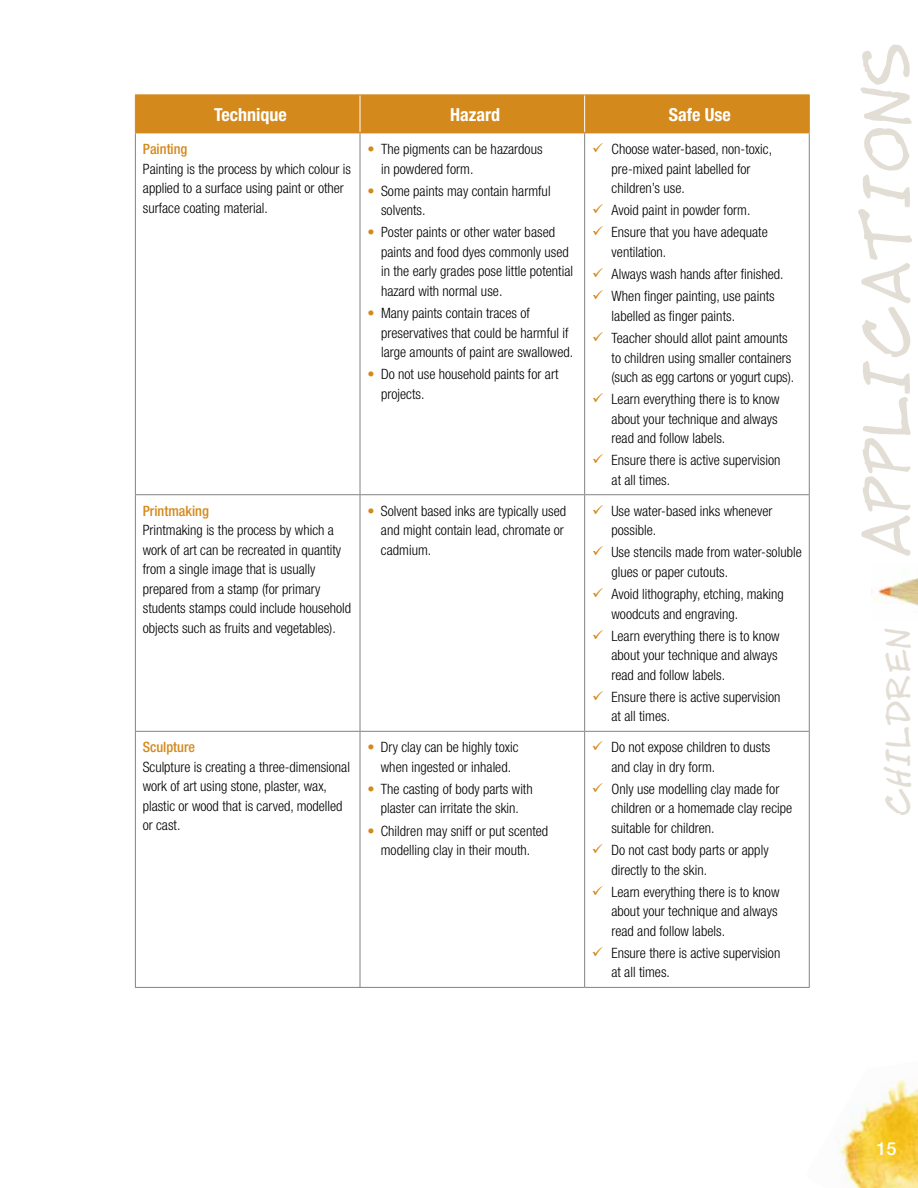
<style>
.page{position:relative;width:918px;height:1188px;background:#fff}
.page>*{position:absolute;margin:0;border:0;box-sizing:border-box;transform-origin:0 0}
.t1{font:72px "Henry Hand";letter-spacing:-.005em;color:#e3ded5}
.t2{font:700 condensed 18px "Helvetica Neue";color:#fff}
.t3{font:500 18px "Helvetica Neue";color:#fff}
.t4{font:300 condensed 14.25px/19.5px "Helvetica Neue";color:#000}
.t5{font:500 condensed 14.25px "Helvetica Neue";color:#d4891c}
.s1{color:#d4891c}
.s2{font-size:37.5px}
</style>
<div class="page">
<img style="left:839px;top:1079px;width:79px;height:109px">
<div style="left:136px;top:95px;width:673px;height:37px;background:#d4891c"></div>
<hr style="left:135px;top:133px;width:1px;height:361px;background:#808285">
<hr style="left:360px;top:133px;width:1px;height:361px;background:#808285">
<hr style="left:584px;top:133px;width:1px;height:361px;background:#808285">
<hr style="left:809px;top:133px;width:1px;height:361px;background:#808285">
<hr style="left:135px;top:494px;width:225px;height:1px;background:#808285">
<hr style="left:135px;top:495px;width:1px;height:236px;background:#808285">
<hr style="left:360px;top:494px;width:225px;height:1px;background:#808285">
<hr style="left:360px;top:495px;width:1px;height:236px;background:#808285">
<hr style="left:585px;top:494px;width:225px;height:1px;background:#808285">
<hr style="left:584px;top:495px;width:1px;height:236px;background:#808285">
<hr style="left:809px;top:495px;width:1px;height:236px;background:#808285">
<hr style="left:135px;top:731px;width:225px;height:1px;background:#808285">
<hr style="left:135px;top:732px;width:1px;height:255px;background:#808285">
<hr style="left:360px;top:731px;width:225px;height:1px;background:#808285">
<hr style="left:360px;top:732px;width:1px;height:255px;background:#808285">
<hr style="left:585px;top:731px;width:225px;height:1px;background:#808285">
<hr style="left:584px;top:732px;width:1px;height:255px;background:#808285">
<hr style="left:809px;top:732px;width:1px;height:255px;background:#808285">
<hr style="left:135px;top:987px;width:225px;height:1px;background:#808285">
<hr style="left:360px;top:987px;width:225px;height:1px;background:#808285">
<hr style="left:585px;top:987px;width:225px;height:1px;background:#808285">
<hr style="left:360px;top:95px;width:1px;height:37px;background:#fff">
<hr style="left:584px;top:95px;width:1px;height:37px;background:#fff">
<hr style="left:135px;top:94px;width:225px;height:1px;background:#d4891c">
<hr style="left:135px;top:95px;width:1px;height:37px;background:#d4891c">
<hr style="left:360px;top:94px;width:225px;height:1px;background:#d4891c">
<hr style="left:585px;top:94px;width:225px;height:1px;background:#d4891c">
<hr style="left:809px;top:95px;width:1px;height:37px;background:#d4891c">
<hr style="left:135px;top:132px;width:225px;height:1px;background:#d4891c">
<hr style="left:360px;top:132px;width:225px;height:1px;background:#d4891c">
<hr style="left:585px;top:132px;width:225px;height:1px;background:#d4891c">
<img style="left:871px;top:570px;width:47px;height:36px">
<p class="t2" style="left:214px;top:103px;width:74px">Technique</p>
<p class="t2" style="left:450px;top:103px;width:52px">Hazard</p>
<p class="t2" style="left:669px;top:103px;width:64px">Safe Use</p>
<p class="t5" style="left:143px;top:141px;width:46px">Painting</p>
<p class="t4" style="left:143px;top:159px;width:210px">Painting is the process by which colour is applied to a surface using paint or other surface coating material.</p>
<p class="t4" style="left:381px;top:139px;width:163px;text-indent:-13px"><span class="s1">•</span> The pigments can be hazardous in powdered form.</p>
<p class="t4" style="left:381px;top:181px;width:171px;text-indent:-13px"><span class="s1">•</span> Some paints may contain harmful solvents.</p>
<p class="t4" style="left:381px;top:223px;width:194px;text-indent:-13px"><span class="s1">•</span> Poster paints or other water based paints and food dyes commonly used in the early grades pose little potential hazard with normal use.</p>
<p class="t4" style="left:381px;top:303px;width:194px;text-indent:-13px"><span class="s1">•</span> Many paints contain traces of preservatives that could be harmful if large amounts of paint are swallowed.</p>
<p class="t4" style="left:381px;top:364px;width:179px;text-indent:-13px"><span class="s1">•</span> Do not use household paints for art projects.</p>
<p class="t4" style="left:612px;top:139px;width:162px">Choose water-based, non-toxic, pre-mixed paint labelled for children’s use.</p>
<p class="t4" style="left:612px;top:199px;width:158px;line-height:22.2px">Avoid paint in powder form.<br>Ensure that you have adequate</p>
<p class="t4" style="left:612px;top:241px;width:174px;line-height:22.2px">ventilation.<br>Always wash hands after finished.<br>When finger painting, use paints</p>
<p class="t4" style="left:612px;top:305px;width:178px;line-height:22.2px">labelled as finger paints.<br>Teacher should allot paint amounts</p>
<p class="t4" style="left:612px;top:348px;width:184px">to children using smaller containers (such as egg cartons or yogurt cups).</p>
<p class="t4" style="left:612px;top:389px;width:170px">Learn everything there is to know about your technique and always read and follow labels.</p>
<p class="t4" style="left:612px;top:451px;width:171px">Ensure there is active supervision at all times.</p>
<p class="t5" style="left:143px;top:502px;width:68px">Printmaking</p>
<p class="t4" style="left:143px;top:520px;width:210px">Printmaking is the process by which a work of art can be recreated in quantity from a single image that is usually prepared from a stamp (for primary students stamps could include household objects such as fruits and vegetables).</p>
<p class="t4" style="left:381px;top:501px;width:187px;text-indent:-13px"><span class="s1">•</span> Solvent based inks are typically used and might contain lead, chromate or cadmium.</p>
<p class="t4" style="left:612px;top:501px;width:162px">Use water-based inks whenever possible.</p>
<p class="t4" style="left:611px;top:542px;width:192px">Use stencils made from water-soluble glues or paper cutouts.</p>
<p class="t4" style="left:611px;top:584px;width:174px">Avoid lithography, etching, making woodcuts and engraving.</p>
<p class="t4" style="left:611px;top:626px;width:170px">Learn everything there is to know about your technique and always read and follow labels.</p>
<p class="t4" style="left:611px;top:687px;width:171px">Ensure there is active supervision at all times.</p>
<p class="t5" style="left:143px;top:739px;width:54px">Sculpture</p>
<p class="t4" style="left:143px;top:757px;width:209px">Sculpture is creating a three-dimensional work of art using stone, plaster, wax, plastic or wood that is carved, modelled or cast.</p>
<p class="t4" style="left:367px;top:737px;width:153px;text-align:center"><span class="s1">•</span> Dry clay can be highly toxic when ingested or inhaled.</p>
<p class="t4" style="left:367px;top:779px;width:167px;text-align:center"><span class="s1">•</span> The casting of body parts with plaster can irritate the skin.</p>
<p class="t4" style="left:367px;top:821px;width:182px;text-align:center"><span class="s1">•</span> Children may sniff or put scented modelling clay in their mouth.</p>
<p class="t4" style="left:611px;top:737px;width:161px">Do not expose children to dusts and clay in dry form.</p>
<p class="t4" style="left:611px;top:779px;width:182px">Only use modelling clay made for children or a homemade clay recipe suitable for children.</p>
<p class="t4" style="left:611px;top:840px;width:159px">Do not cast body parts or apply directly to the skin.</p>
<p class="t4" style="left:611px;top:882px;width:170px">Learn everything there is to know about your technique and always read and follow labels.</p>
<p class="t4" style="left:611px;top:943px;width:171px">Ensure there is active supervision at all times.</p>
<h1 class="t1" style="left:844px;top:816px;width:772px;rotate:-90deg"><span class="s2">Children</span> Applications</h1>
<p class="t3" style="left:876px;top:1138px;width:22px">15</p>
</div>
